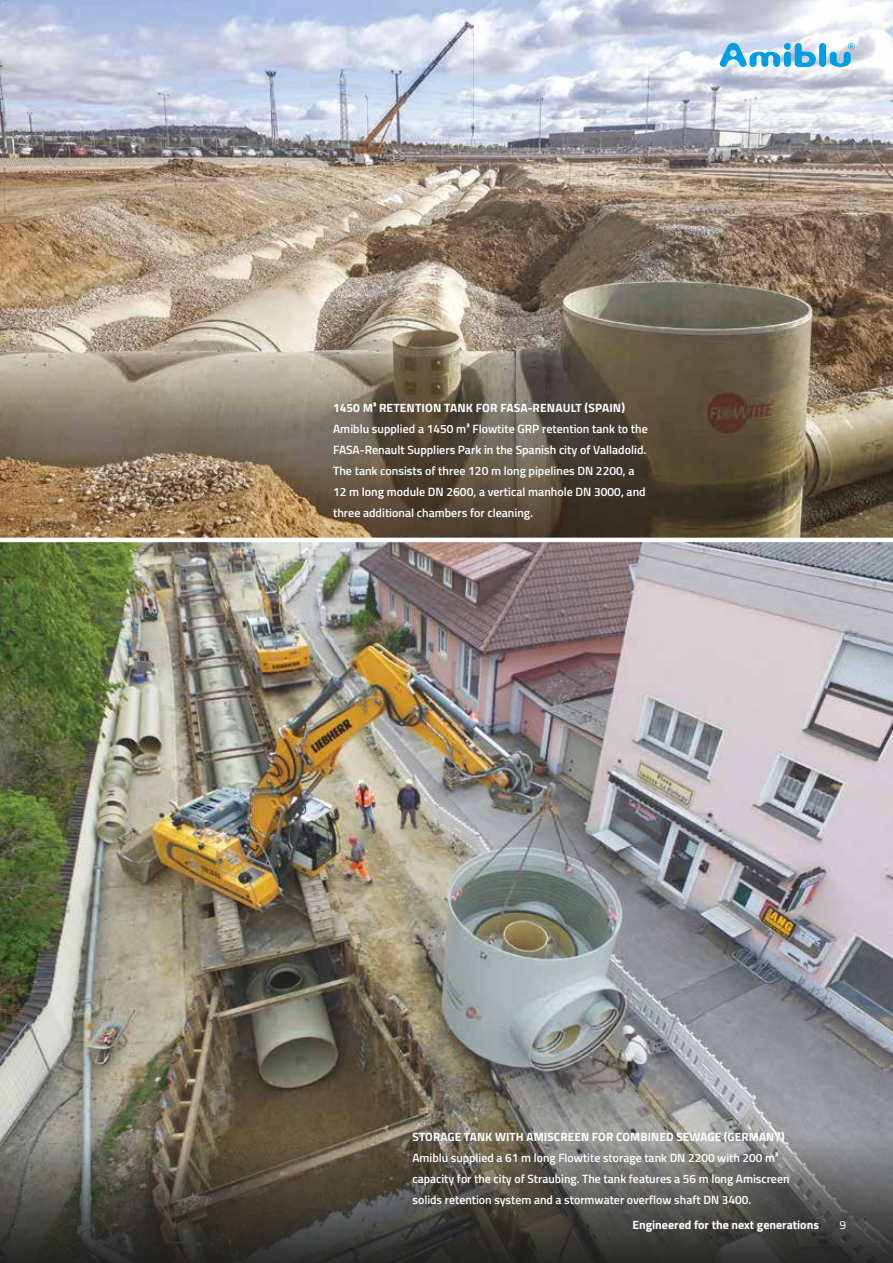
<style>
.page{position:relative;width:893px;height:1263px;background:#fff}
.page>*{position:absolute;margin:0;border:0;box-sizing:border-box;transform-origin:0 0}
.t1{font:600 12px/21px "Titillium Web";color:#fff}
.t2{font:700 12px "Titillium Web";letter-spacing:.01em;color:#fff}
.t3{font:12px "Titillium Web";color:#fff}
</style>
<div class="page">
<img style="left:0;top:0;width:893px;height:1118px">
<img style="left:0;top:719px;width:1px;height:544px">
<hr style="left:0;top:538px;width:893px;height:4px;background:#fff">
<svg style="left:0;top:1118px;width:893px;height:145px;background:#58554e"></svg>
<div style="left:819px;top:43px;width:7px;height:24px;background:#009fe3;border-radius:3px"></div>
<div style="left:784px;top:43px;width:7px;height:7px;background:#009fe3;border-radius:50%"></div>
<div style="left:784px;top:51px;width:7px;height:16px;background:#009fe3;border-radius:3px"></div>
<svg style="left:795px;top:43px;width:21px;height:24px"></svg>
<svg style="left:720px;top:43px;width:60px;height:24px"></svg>
<svg style="left:830px;top:43px;width:25px;height:24px"></svg>
<p class="t2" style="left:333px;top:398px;width:293px">1450 M³ RETENTION TANK FOR FASA-RENAULT (SPAIN)</p>
<p class="t1" style="left:333px;top:418px;width:316px">Amiblu supplied a 1450 m³ Flowtite GRP retention tank to the FASA-Renault Suppliers Park in the Spanish city of Valladolid.<br>The tank consists of three 120 m long pipelines DN 2200, a 12 m long module DN 2600, a vertical manhole DN 3000, and three additional chambers for cleaning.</p>
<p class="t2" style="left:412px;top:1128px;width:374px">STORAGE TANK WITH AMISCREEN FOR COMBINED SEWAGE (GERMANY)</p>
<p class="t1" style="left:412px;top:1147px;width:379px">Amiblu supplied a 61 m long Flowtite storage tank DN 2200 with 200 m³ capacity for the city of Straubing. The tank features a 56 m long Amiscreen solids retention system and a stormwater overflow shaft DN 3400.</p>
<p class="t2" style="left:632px;top:1215px;width:188px">Engineered for the next generations</p>
<p class="t3" style="left:839px;top:1216px;width:8px">9</p>
</div>
